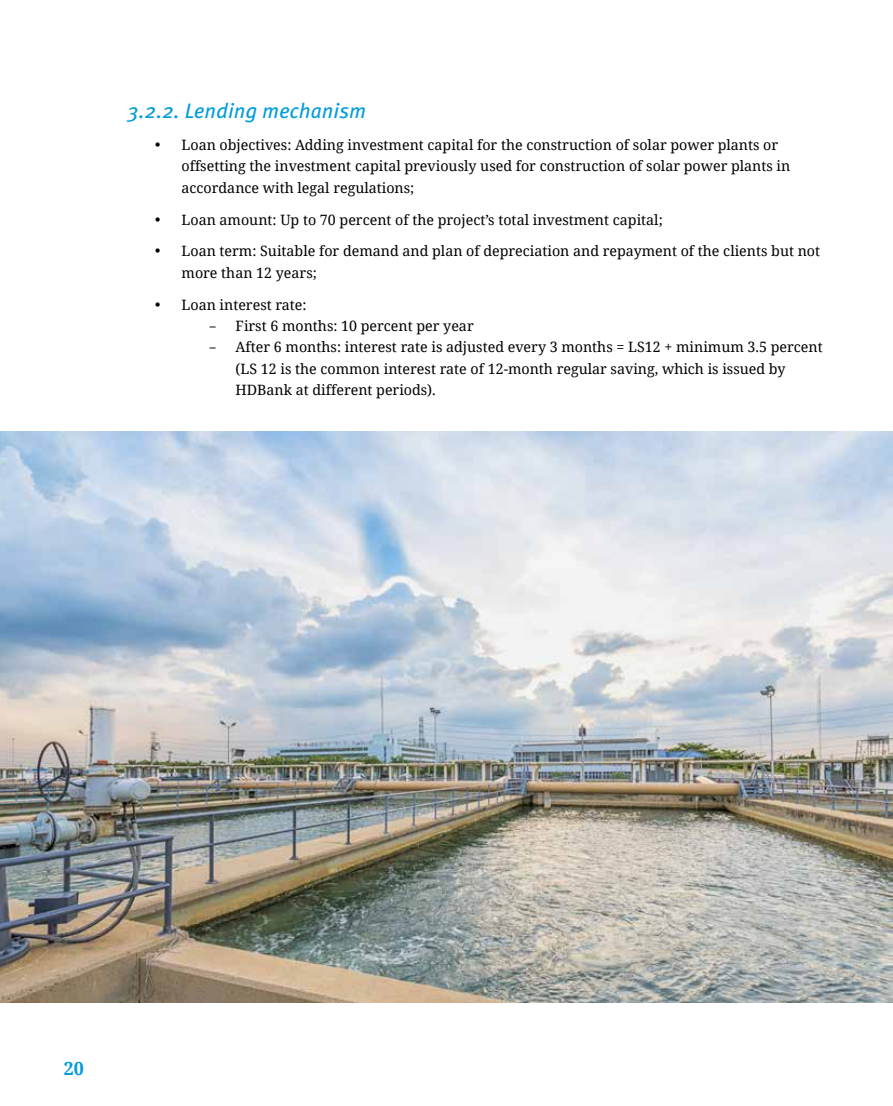
<style>
.page{position:relative;width:893px;height:1106px;background:#fff}
.page>*{position:absolute;margin:0;border:0;box-sizing:border-box;transform-origin:0 0}
.t1{font:italic 21px "Meta Pro";color:#009cdc}
.t2{font:700 18px "Noto Serif";color:#009cdc}
.t3{font:14.25px/21.3px "Noto Serif";color:#000}
.s1{font-family:"Courier New"}
</style>
<div class="page">
<img style="left:0;top:432px;width:893px;height:570px">
<h1 class="t1" style="left:128px;top:97px;width:240px">3.2.2. Lending mechanism</h1>
<p class="t3" style="left:182px;top:134px;width:610px;text-indent:-27px">• Loan objectives: Adding investment capital for the construction of solar power plants or offsetting the investment capital previously used for construction of solar power plants in accordance with legal regulations;</p>
<p class="t3" style="left:155px;top:208px;width:510px">• Loan amount: Up to 70 percent of the project’s total investment capital;</p>
<p class="t3" style="left:182px;top:240px;width:640px;text-indent:-27px">• Loan term: Suitable for demand and plan of depreciation and repayment of the clients but not more than 12 years;</p>
<p class="t3" style="left:155px;top:293px;width:154px">• Loan interest rate:</p>
<p class="t3" style="left:209px;top:315px;width:267px"><span class="s1">-</span> First 6 months: 10 percent per year</p>
<p class="t3" style="left:236px;top:336px;width:589px;text-indent:-27px"><span class="s1">-</span> After 6 months: interest rate is adjusted every 3 months = LS12 + minimum 3.5 percent (LS 12 is the common interest rate of 12-month regular saving, which is issued by<br>HDBank at different periods).</p>
<p class="t2" style="left:64px;top:1055px;width:22px">20</p>
</div>
